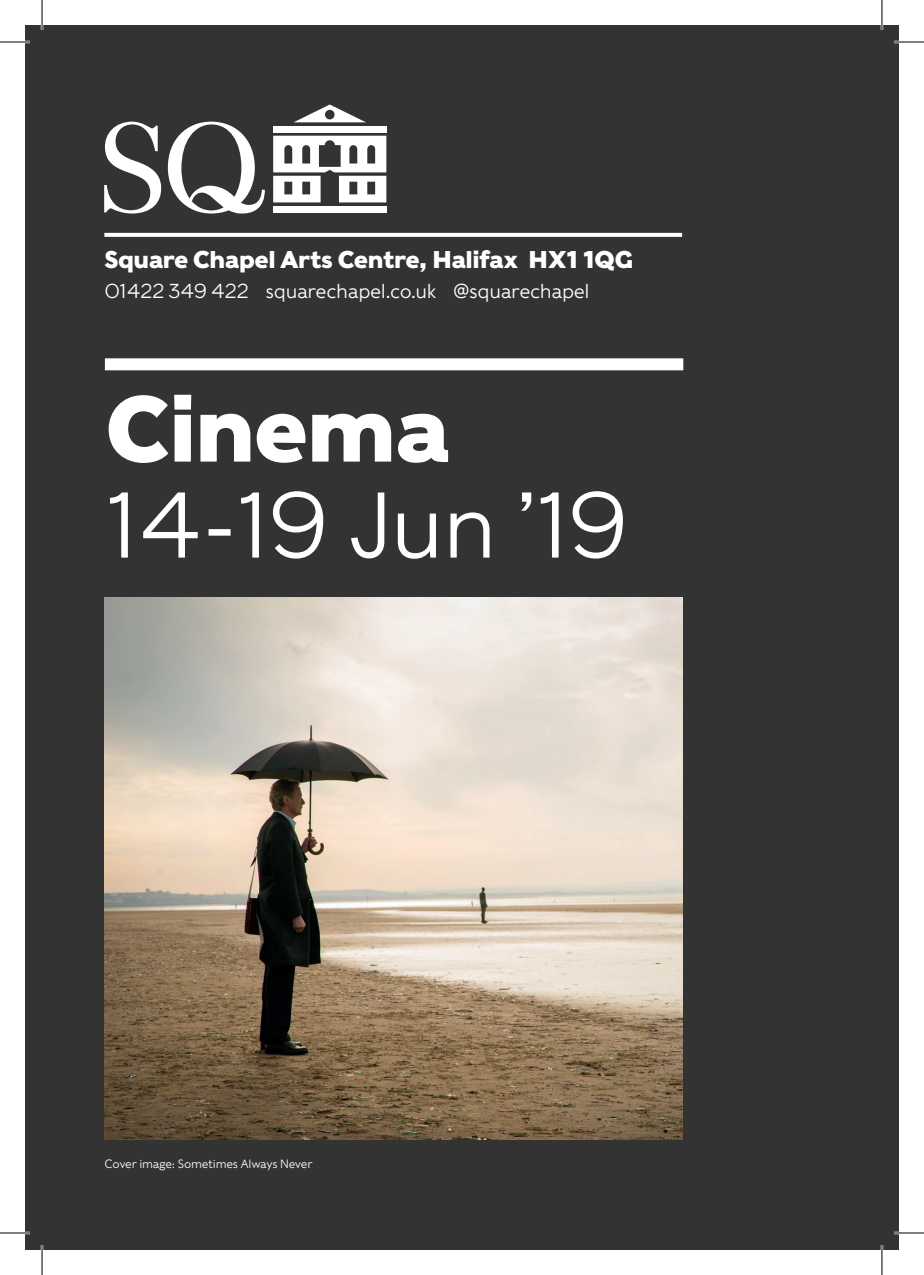
<style>
.page{position:relative;width:924px;height:1275px;background:#fff}
.page>*{position:absolute;margin:0;border:0;box-sizing:border-box;transform-origin:0 0}
.t1{font:300 92px "Caslons Egyptian";letter-spacing:-.02em;color:#fff}
.t2{font:700 92px "Caslons Egyptian";letter-spacing:-.02em;color:#fff}
.t3{font:700 24px "Caslons Egyptian";letter-spacing:-.02em;color:#fff}
.t4{font:300 20px "Caslons Egyptian";letter-spacing:-.02em;color:#fff}
.t5{font:300 12px "Caslons Egyptian";letter-spacing:-.02em;color:#fff}
</style>
<div class="page">
<div style="left:25px;top:25px;width:873px;height:1225px;background:#343333"></div>
<div style="left:273px;top:126px;width:113px;height:6px;background:#fff"></div>
<div style="left:273px;top:206px;width:113px;height:6px;background:#fff"></div>
<svg style="left:294px;top:104px;width:71px;height:18px"></svg>
<svg style="left:273px;top:136px;width:113px;height:66px"></svg>
<svg style="left:104px;top:121px;width:58px;height:93px"></svg>
<svg style="left:168px;top:122px;width:97px;height:92px"></svg>
<svg style="left:104px;top:233px;width:577px;height:4px;background:#f7f7f7"></svg>
<div style="left:105px;top:358px;width:578px;height:12px;background:#fff"></div>
<img style="left:104px;top:598px;width:577px;height:541px">
<hr style="left:0;top:41px;width:30px;height:2px;background:#fff">
<hr style="left:893px;top:41px;width:30px;height:2px;background:#fff">
<hr style="left:0;top:1231px;width:30px;height:3px;background:#fff">
<hr style="left:893px;top:1231px;width:30px;height:3px;background:#fff">
<hr style="left:41px;top:0;width:2px;height:30px;background:#fff">
<hr style="left:41px;top:1245px;width:2px;height:30px;background:#fff">
<hr style="left:880px;top:0;width:2px;height:30px;background:#fff">
<hr style="left:880px;top:1245px;width:2px;height:30px;background:#fff">
<hr style="left:0;top:42px;width:30px;height:1px;background:#000">
<hr style="left:893px;top:42px;width:30px;height:1px;background:#000">
<hr style="left:0;top:1232px;width:30px;height:1px;background:#000">
<hr style="left:893px;top:1232px;width:30px;height:1px;background:#000">
<hr style="left:42px;top:0;width:1px;height:30px;background:#000">
<hr style="left:42px;top:1245px;width:1px;height:30px;background:#000">
<hr style="left:881px;top:0;width:1px;height:30px;background:#000">
<hr style="left:881px;top:1245px;width:1px;height:30px;background:#000">
<p class="t3" style="left:104px;top:244px;width:530px">Square Chapel Arts Centre, Halifax HX1 1QG</p>
<p class="t4" style="left:104px;top:278px;width:486px">01422 349 422 squarechapel.co.uk @squarechapel</p>
<h1 class="t2" style="left:105px;top:369px;width:346px">Cinema</h1>
<h1 class="t1" style="left:105px;top:467px;width:524px">14-19 Jun ’19</h1>
<p class="t5" style="left:104px;top:1156px;width:210px">Cover image: Sometimes Always Never</p>
</div>
